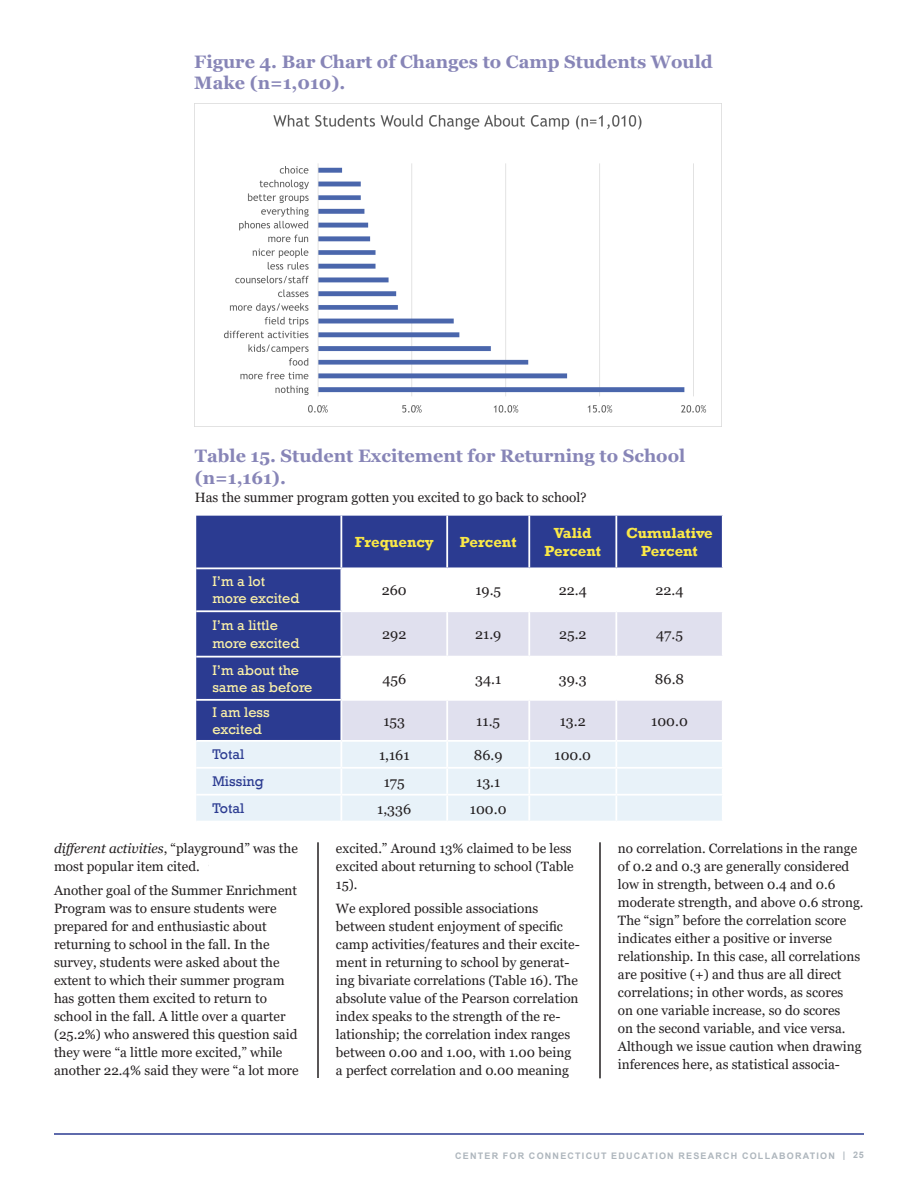
<style>
.page{position:relative;width:918px;height:1188px;background:#fff}
.page>*{position:absolute;margin:0;border:0;box-sizing:border-box;transform-origin:0 0}
.Section_Header{font:700 18px/21.6px "Georgia";color:#8785b7}
.t1{font:700 15px "Rockwell";color:#fbe947}
.t2{font:14.4px "Georgia";color:#231f20}
.t3{font:14.4px/17.2px "Rockwell";color:#fcf2a8}
.t4{font:14.4px "Rockwell";color:#2b3b91}
.Body_Text{font:13.5px/18px "Georgia";color:#231f20}
.t5{font:700 9px "Arial";letter-spacing:.135em;color:#aeb6bd}
.s1{font-style:italic}
</style>
<div class="page">
<hr style="left:54px;top:1133px;width:810px;height:2px;background:#2b3b91">
<hr style="left:318px;top:842px;width:1px;height:236px;background:#231f20">
<hr style="left:600px;top:842px;width:1px;height:236px;background:#231f20">
<img style="left:195px;top:104px;width:527px;height:323px">
<svg style="left:196px;top:516px;width:526px;height:305px"></svg>
<hr style="left:340px;top:516px;width:2px;height:51px;background:#fff">
<hr style="left:446px;top:516px;width:2px;height:51px;background:#fff">
<hr style="left:528px;top:516px;width:2px;height:51px;background:#fff">
<hr style="left:615px;top:516px;width:2px;height:51px;background:#fff">
<hr style="left:196px;top:567px;width:145px;height:2px;background:#fff">
<hr style="left:341px;top:567px;width:106px;height:2px;background:#fff">
<hr style="left:340px;top:569px;width:2px;height:41px;background:#fff">
<hr style="left:447px;top:567px;width:82px;height:2px;background:#fff">
<hr style="left:446px;top:569px;width:2px;height:41px;background:#fff">
<hr style="left:529px;top:567px;width:87px;height:2px;background:#fff">
<hr style="left:528px;top:569px;width:2px;height:41px;background:#fff">
<hr style="left:616px;top:567px;width:108px;height:2px;background:#fff">
<hr style="left:615px;top:569px;width:2px;height:41px;background:#fff">
<hr style="left:196px;top:610px;width:145px;height:2px;background:#fff">
<hr style="left:341px;top:610px;width:106px;height:2px;background:#fff">
<hr style="left:340px;top:612px;width:2px;height:44px;background:#fff">
<hr style="left:447px;top:610px;width:82px;height:2px;background:#fff">
<hr style="left:446px;top:612px;width:2px;height:44px;background:#fff">
<hr style="left:529px;top:610px;width:87px;height:2px;background:#fff">
<hr style="left:528px;top:612px;width:2px;height:44px;background:#fff">
<hr style="left:616px;top:610px;width:108px;height:2px;background:#fff">
<hr style="left:615px;top:612px;width:2px;height:44px;background:#fff">
<hr style="left:196px;top:656px;width:145px;height:2px;background:#fff">
<hr style="left:341px;top:656px;width:106px;height:2px;background:#fff">
<hr style="left:340px;top:658px;width:2px;height:41px;background:#fff">
<hr style="left:447px;top:656px;width:82px;height:2px;background:#fff">
<hr style="left:446px;top:658px;width:2px;height:41px;background:#fff">
<hr style="left:529px;top:656px;width:87px;height:2px;background:#fff">
<hr style="left:528px;top:658px;width:2px;height:41px;background:#fff">
<hr style="left:616px;top:656px;width:108px;height:2px;background:#fff">
<hr style="left:615px;top:658px;width:2px;height:41px;background:#fff">
<hr style="left:196px;top:699px;width:145px;height:2px;background:#fff">
<hr style="left:341px;top:699px;width:106px;height:2px;background:#fff">
<hr style="left:340px;top:701px;width:2px;height:39px;background:#fff">
<hr style="left:447px;top:699px;width:82px;height:2px;background:#fff">
<hr style="left:446px;top:701px;width:2px;height:39px;background:#fff">
<hr style="left:529px;top:699px;width:87px;height:2px;background:#fff">
<hr style="left:528px;top:701px;width:2px;height:39px;background:#fff">
<hr style="left:616px;top:699px;width:108px;height:2px;background:#fff">
<hr style="left:615px;top:701px;width:2px;height:39px;background:#fff">
<hr style="left:196px;top:740px;width:145px;height:2px;background:#fff">
<hr style="left:341px;top:740px;width:106px;height:2px;background:#fff">
<hr style="left:340px;top:742px;width:2px;height:25px;background:#fff">
<hr style="left:447px;top:740px;width:82px;height:2px;background:#fff">
<hr style="left:446px;top:742px;width:2px;height:25px;background:#fff">
<hr style="left:529px;top:740px;width:87px;height:2px;background:#fff">
<hr style="left:528px;top:742px;width:2px;height:25px;background:#fff">
<hr style="left:616px;top:740px;width:108px;height:2px;background:#fff">
<hr style="left:615px;top:742px;width:2px;height:25px;background:#fff">
<hr style="left:196px;top:767px;width:145px;height:2px;background:#fff">
<hr style="left:341px;top:767px;width:106px;height:2px;background:#fff">
<hr style="left:340px;top:769px;width:2px;height:25px;background:#fff">
<hr style="left:447px;top:767px;width:82px;height:2px;background:#fff">
<hr style="left:446px;top:769px;width:2px;height:25px;background:#fff">
<hr style="left:529px;top:767px;width:87px;height:2px;background:#fff">
<hr style="left:528px;top:769px;width:2px;height:25px;background:#fff">
<hr style="left:616px;top:767px;width:108px;height:2px;background:#fff">
<hr style="left:615px;top:769px;width:2px;height:25px;background:#fff">
<hr style="left:196px;top:794px;width:145px;height:2px;background:#fff">
<hr style="left:341px;top:794px;width:106px;height:2px;background:#fff">
<hr style="left:340px;top:796px;width:2px;height:25px;background:#fff">
<hr style="left:447px;top:794px;width:82px;height:2px;background:#fff">
<hr style="left:446px;top:796px;width:2px;height:25px;background:#fff">
<hr style="left:529px;top:794px;width:87px;height:2px;background:#fff">
<hr style="left:528px;top:796px;width:2px;height:25px;background:#fff">
<hr style="left:616px;top:794px;width:108px;height:2px;background:#fff">
<hr style="left:615px;top:796px;width:2px;height:25px;background:#fff">
<p class="Section_Header" style="left:194px;top:51px;width:520px">Figure 4. Bar Chart of Changes to Camp Students Would<br>Make (n=1,010).</p>
<p class="Section_Header" style="left:195px;top:445px;width:492px">Table 15. Student Excitement for Returning to School (n=1,161).</p>
<p class="Body_Text" style="left:195px;top:488px;width:393px">Has the summer program gotten you excited to go back to school?</p>
<p class="t1" style="left:355px;top:533px;width:81px">Frequency</p>
<p class="t1" style="left:460px;top:533px;width:58px">Percent</p>
<p class="t1" style="left:554px;top:524px;width:39px">Valid</p>
<p class="t1" style="left:545px;top:542px;width:58px">Percent</p>
<p class="t1" style="left:626px;top:524px;width:88px">Cumulative</p>
<p class="t1" style="left:641px;top:542px;width:58px">Percent</p>
<p class="t3" style="left:212px;top:573px;width:54px">I’m a lot</p>
<p class="t3" style="left:212px;top:590px;width:89px">more excited</p>
<p class="t3" style="left:212px;top:617px;width:67px">I’m a little</p>
<p class="t3" style="left:212px;top:634px;width:89px">more excited</p>
<p class="t2" style="left:382px;top:582px;width:27px">260</p>
<p class="t2" style="left:475px;top:582px;width:27px">19.5</p>
<p class="t2" style="left:559px;top:582px;width:30px">22.4</p>
<p class="t2" style="left:656px;top:582px;width:30px">22.4</p>
<p class="t2" style="left:382px;top:626px;width:26px">292</p>
<p class="t2" style="left:475px;top:626px;width:28px">21.9</p>
<p class="t2" style="left:559px;top:626px;width:29px">25.2</p>
<p class="t2" style="left:656px;top:626px;width:28px">47.5</p>
<p class="t3" style="left:212px;top:661px;width:102px">I’m about the same as before</p>
<p class="t2" style="left:382px;top:670px;width:25px">456</p>
<p class="t2" style="left:475px;top:670px;width:28px">34.1</p>
<p class="t2" style="left:559px;top:670px;width:29px">39.3</p>
<p class="t2" style="left:655px;top:670px;width:31px">86.8</p>
<p class="t3" style="left:212px;top:703px;width:59px">I am less</p>
<p class="t3" style="left:212px;top:721px;width:51px">excited</p>
<p class="t2" style="left:383px;top:712px;width:23px">153</p>
<p class="t2" style="left:476px;top:712px;width:25px">11.5</p>
<p class="t2" style="left:560px;top:712px;width:28px">13.2</p>
<p class="t2" style="left:651px;top:712px;width:38px">100.0</p>
<p class="t4" style="left:212px;top:746px;width:33px">Total</p>
<p class="t2" style="left:379px;top:746px;width:32px">1,161</p>
<p class="t2" style="left:474px;top:746px;width:30px">86.9</p>
<p class="t2" style="left:555px;top:746px;width:38px">100.0</p>
<p class="t4" style="left:212px;top:773px;width:53px">Missing</p>
<p class="t2" style="left:384px;top:773px;width:23px">175</p>
<p class="t2" style="left:476px;top:773px;width:26px">13.1</p>
<p class="t4" style="left:212px;top:800px;width:33px">Total</p>
<p class="t2" style="left:377px;top:800px;width:36px">1,336</p>
<p class="t2" style="left:470px;top:800px;width:38px">100.0</p>
<p class="Body_Text" style="left:54px;top:839px;width:246px"><span class="s1">different activities</span>, “playground” was the most popular item cited.<sup>25</sup></p>
<p class="Body_Text" style="left:54px;top:882px;width:246px">Another goal of the Summer Enrichment Program was to ensure students were prepared for and enthusiastic about returning to school in the fall. In the survey, students were asked about the extent to which their summer program has gotten them excited to return to school in the fall. A little over a quarter (25.2%) who answered this question said they were “a little more excited,” while another 22.4% said they were “a lot more</p>
<p class="Body_Text" style="left:336px;top:839px;width:239px">excited.” Around 13% claimed to be less excited about returning to school (Table<br>15).</p>
<p class="Body_Text" style="left:336px;top:900px;width:245px">We explored possible associations between student enjoyment of specific camp activities/features and their excite&shy;ment in returning to school by generat&shy;ing bivariate correlations (Table 16). The absolute value of the Pearson correlation index speaks to the strength of the re&shy;lationship; the correlation index ranges between 0.00 and 1.00, with 1.00 being a perfect correlation and 0.00 meaning</p>
<p class="Body_Text" style="left:618px;top:839px;width:247px">no correlation. Correlations in the range of 0.2 and 0.3 are generally considered low in strength, between 0.4 and 0.6 moderate strength, and above 0.6 strong.<br>The “sign” before the correlation score indicates either a positive or inverse relationship. In this case, all correlations are positive (+) and thus are all direct correlations; in other words, as scores<br>on one variable increase, so do scores<br>on the second variable, and vice versa.<br>Although we issue caution when drawing inferences here, as statistical associa-</p>
<p class="t5" style="left:455px;top:1149px;width:410px">CENTER FOR CONNECTICUT EDUCATION RESEARCH COLLABORATION | 25</p>
</div>
